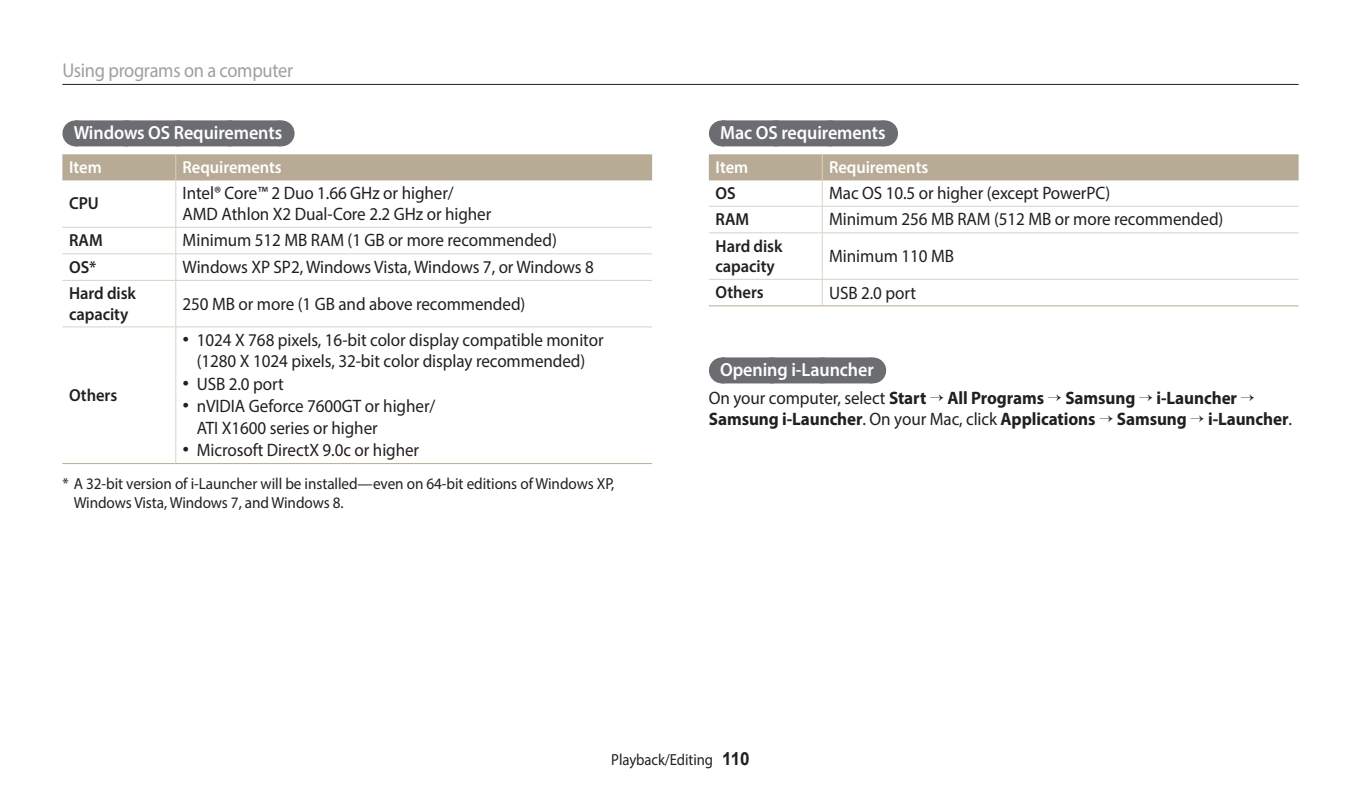
<style>
.page{position:relative;width:1361px;height:794px;background:#fff}
.page>*{position:absolute;margin:0;border:0;box-sizing:border-box;transform-origin:0 0}
.t1{font:20px "Myriad Pro";letter-spacing:-.015em;color:#9d9fa2;scale:.92 1}
.t2{font:600 19px "Myriad Pro";letter-spacing:-.005em;color:#fff;scale:.95 1}
.t3{font:18px/21px "Myriad Pro";letter-spacing:-.005em;color:#231f20;scale:.95 1}
.t4{font:700 18px/21px "Myriad Pro";letter-spacing:-.005em;color:#231f20;scale:.95 1}
.t5{font:600 17.4px/20.4px "Myriad Pro";letter-spacing:-.005em;color:#231f20;scale:.95 1}
.t6{font:600 17.4px "Myriad Pro";letter-spacing:-.005em;color:#fff;scale:.95 1}
.t7{font:16px/19px "Myriad Pro";letter-spacing:-.005em;color:#231f20;scale:.95 1}
.t8{font:16px "Myriad Pro";letter-spacing:-.005em;color:#231f20;scale:.92 1}
.s1{font-family:"Arial";font-size:19px}
.s2{font-weight:400}
.s3{font-family:"Arial";font-weight:700;font-size:18px}
</style>
<div class="page">
<hr style="left:62px;top:84px;width:1236px;height:1px;background:#231f20">
<div style="left:722px;top:120px;width:162px;height:26px;background:#6c6d70"></div>
<svg style="left:776px;top:120px;width:81px;height:1px"></svg>
<svg style="left:884px;top:120px;width:1px;height:26px"></svg>
<div style="left:722px;top:357px;width:150px;height:26px;background:#6c6d70"></div>
<svg style="left:772px;top:357px;width:75px;height:1px"></svg>
<svg style="left:872px;top:357px;width:1px;height:26px"></svg>
<hr style="left:709px;top:232px;width:589px;height:1px;background:#d9d2c5">
<hr style="left:822px;top:233px;width:1px;height:46px;background:#d9d2c5">
<hr style="left:709px;top:279px;width:589px;height:1px;background:#d9d2c5">
<svg style="left:822px;top:280px;width:1px;height:25px"></svg>
<hr style="left:709px;top:305px;width:589px;height:1px;background:#b8ab95">
<svg style="left:709px;top:154px;width:589px;height:78px"></svg>
<div style="left:75px;top:120px;width:206px;height:26px;background:#6c6d70"></div>
<svg style="left:127px;top:120px;width:128px;height:1px"></svg>
<svg style="left:281px;top:120px;width:1px;height:26px"></svg>
<hr style="left:175px;top:180px;width:1px;height:47px;background:#d9d2c5">
<hr style="left:62px;top:227px;width:114px;height:1px;background:#d9d2c5">
<hr style="left:176px;top:227px;width:476px;height:1px;background:#d9d2c5">
<hr style="left:62px;top:253px;width:114px;height:1px;background:#d9d2c5">
<hr style="left:176px;top:253px;width:476px;height:1px;background:#d9d2c5">
<svg style="left:175px;top:228px;width:1px;height:52px"></svg>
<hr style="left:62px;top:280px;width:114px;height:1px;background:#d9d2c5">
<hr style="left:176px;top:280px;width:476px;height:1px;background:#d9d2c5">
<hr style="left:175px;top:281px;width:1px;height:45px;background:#d9d2c5">
<hr style="left:62px;top:326px;width:114px;height:1px;background:#d9d2c5">
<hr style="left:176px;top:326px;width:476px;height:1px;background:#d9d2c5">
<hr style="left:175px;top:327px;width:1px;height:136px;background:#d9d2c5">
<hr style="left:62px;top:463px;width:114px;height:1px;background:#b8ab95">
<hr style="left:176px;top:463px;width:476px;height:1px;background:#b8ab95">
<div style="left:62px;top:154px;width:590px;height:26px;background:#b8ab95"></div>
<p class="t1" style="left:62px;top:63px;width:252px">Using programs on a computer</p>
<p class="t2" style="left:74px;top:126px;width:221px">Windows OS Requirements</p>
<p class="t6" style="left:69px;top:161px;width:36px">Item</p>
<p class="t6" style="left:183px;top:161px;width:106px">Requirements</p>
<p class="t5" style="left:69px;top:196px;width:33px">CPU</p>
<p class="t3" style="left:183px;top:185px;width:326px">Intel® Core™ 2 Duo 1.66 GHz or higher/<br>AMD Athlon X2 Dual-Core 2.2 GHz or higher</p>
<p class="t5" style="left:69px;top:233px;width:37px">RAM</p>
<p class="t3" style="left:183px;top:233px;width:395px">Minimum 512 MB RAM (1 GB or more recommended)</p>
<p class="t5" style="left:69px;top:260px;width:30px">OS*</p>
<p class="t3" style="left:183px;top:259px;width:434px">Windows XP SP2, Windows Vista, Windows 7, or Windows 8</p>
<p class="t5" style="left:69px;top:286px;width:72px">Hard disk capacity</p>
<p class="t3" style="left:183px;top:296px;width:362px">250 MB or more (1 GB and above recommended)</p>
<p class="t3" style="left:183px;top:332px;width:445px;text-align:center"><span class="s1">•</span> 1024 X 768 pixels, 16-bit color display compatible monitor (1280 X 1024 pixels, 32-bit color display recommended)</p>
<p class="t3" style="left:183px;top:376px;width:108px"><span class="s1">•</span> USB 2.0 port</p>
<p class="t3" style="left:197px;top:399px;width:253px;text-indent:-14px"><span class="s1">•</span> nVIDIA Geforce 7600GT or higher/<br>ATI X1600 series or higher</p>
<p class="t3" style="left:183px;top:443px;width:251px"><span class="s1">•</span> Microsoft DirectX 9.0c or higher</p>
<p class="t7" style="left:74px;top:476px;width:571px;text-indent:-11px">* A 32-bit version of i-Launcher will be installed—even on 64-bit editions of Windows XP,<br>Windows Vista, Windows 7, and Windows 8.</p>
<p class="t5" style="left:69px;top:388px;width:52px">Others</p>
<p class="t2" style="left:720px;top:126px;width:176px">Mac OS requirements</p>
<p class="t6" style="left:715px;top:161px;width:36px">Item</p>
<p class="t6" style="left:829px;top:161px;width:106px">Requirements</p>
<p class="t5" style="left:715px;top:185px;width:23px">OS</p>
<p class="t3" style="left:829px;top:185px;width:298px">Mac OS 10.5 or higher (except PowerPC)</p>
<p class="t5" style="left:715px;top:212px;width:37px">RAM</p>
<p class="t3" style="left:829px;top:212px;width:416px">Minimum 256 MB RAM (512 MB or more recommended)</p>
<p class="t5" style="left:715px;top:238px;width:72px">Hard disk capacity</p>
<p class="t3" style="left:829px;top:248px;width:133px">Minimum 110 MB</p>
<p class="t5" style="left:715px;top:285px;width:52px">Others</p>
<p class="t3" style="left:829px;top:285px;width:93px">USB 2.0 port</p>
<p class="t2" style="left:720px;top:362px;width:163px">Opening i-Launcher</p>
<p class="t4" style="left:709px;top:390px;width:615px"><span class="s2">On your computer, select</span> Start → All Programs → Samsung → i-Launcher →<br>Samsung i-Launcher<span class="s2">. On your Mac, click</span> Applications → Samsung → i-Launcher<span class="s2">.</span></p>
<p class="t8" style="left:611px;top:753px;width:152px">Playback/Editing <span class="s3">110</span></p>
</div>
